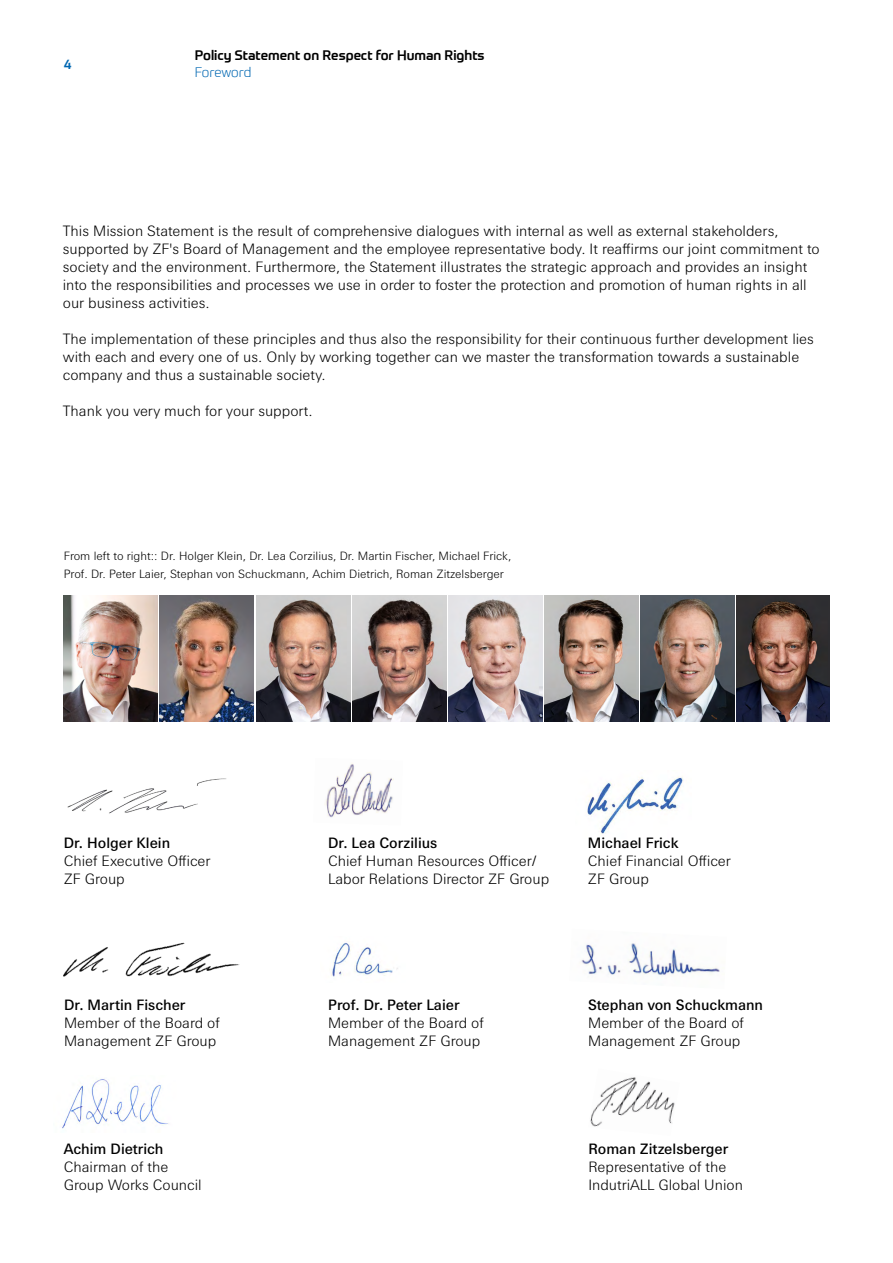
<style>
.page{position:relative;width:893px;height:1263px;background:#fff}
.page>*{position:absolute;margin:0;border:0;box-sizing:border-box;transform-origin:0 0}
.t1{font:300 15px/18px "ZF Sans";color:#000}
.t2{font:500 15px "ZF Sans";color:#000}
.t3{font:500 13.5px "ZF Prometo";color:#000}
.t4{font:300 13.5px "ZF Prometo";letter-spacing:-.015em;color:#0067b2}
.t5{font:500 13.5px "ZF Prometo";color:#0067b2}
.t6{font:300 12px/18px "ZF Sans";color:#000}
</style>
<div class="page">
<img style="left:64px;top:595px;width:94px;height:126px">
<img style="left:160px;top:595px;width:94px;height:126px">
<img style="left:641px;top:595px;width:94px;height:126px">
<img style="left:256px;top:595px;width:94px;height:126px">
<img style="left:352px;top:595px;width:94px;height:126px">
<img style="left:448px;top:595px;width:94px;height:127px">
<img style="left:544px;top:595px;width:95px;height:126px">
<img style="left:737px;top:595px;width:92px;height:126px">
<img style="left:67px;top:778px;width:160px;height:36px">
<img style="left:331px;top:943px;width:67px;height:34px">
<img style="left:324px;top:763px;width:70px;height:55px">
<img style="left:587px;top:776px;width:97px;height:58px">
<img style="left:581px;top:943px;width:139px;height:32px">
<img style="left:590px;top:1077px;width:85px;height:50px">
<img style="left:63px;top:942px;width:177px;height:35px">
<img style="left:62px;top:1079px;width:107px;height:50px">
<p class="t5" style="left:64px;top:55px;width:9px">4</p>
<p class="t3" style="left:195px;top:47px;width:291px">Policy Statement on Respect for Human Rights</p>
<p class="t4" style="left:195px;top:64px;width:58px">Foreword</p>
<p class="t1" style="left:63px;top:222px;width:758px">This Mission Statement is the result of comprehensive dialogues with internal as well as external stakeholders, supported by ZF's Board of Management and the employee representative body. It reaffirms our joint commitment to society and the environment. Furthermore, the Statement illustrates the strategic approach and provides an insight into the responsibilities and processes we use in order to foster the protection and promotion of human rights in all our business activities.</p>
<p class="t1" style="left:63px;top:330px;width:753px">The implementation of these principles and thus also the responsibility for their continuous further development lies with each and every one of us. Only by working together can we master the transformation towards a sustainable company and thus a sustainable society.</p>
<p class="t1" style="left:63px;top:402px;width:251px">Thank you very much for your support.</p>
<p class="t6" style="left:64px;top:547px;width:449px">From left to right:: Dr. Holger Klein, Dr. Lea Corzilius, Dr. Martin Fischer, Michael Frick,<br>Prof. Dr. Peter Laier, Stephan von Schuckmann, Achim Dietrich, Roman Zitzelsberger</p>
<p class="t2" style="left:64px;top:834px;width:108px">Dr. Holger Klein</p>
<p class="t1" style="left:64px;top:852px;width:148px">Chief Executive Officer<br>ZF Group</p>
<p class="t2" style="left:64px;top:996px;width:123px">Dr. Martin Fischer</p>
<p class="t1" style="left:64px;top:1014px;width:157px">Member of the Board of<br>Management ZF Group</p>
<p class="t2" style="left:64px;top:1140px;width:101px">Achim Dietrich</p>
<p class="t1" style="left:64px;top:1158px;width:139px">Chairman of the<br>Group Works Council</p>
<p class="t2" style="left:328px;top:834px;width:111px">Dr. Lea Corzilius</p>
<p class="t1" style="left:328px;top:852px;width:223px">Chief Human Resources Officer/<br>Labor Relations Director ZF Group</p>
<p class="t2" style="left:588px;top:834px;width:92px">Michael Frick</p>
<p class="t1" style="left:588px;top:852px;width:144px">Chief Financial Officer<br>ZF Group</p>
<p class="t2" style="left:328px;top:996px;width:133px">Prof. Dr. Peter Laier</p>
<p class="t1" style="left:328px;top:1014px;width:157px">Member of the Board of<br>Management ZF Group</p>
<p class="t2" style="left:588px;top:996px;width:176px">Stephan von Schuckmann</p>
<p class="t1" style="left:588px;top:1014px;width:157px">Member of the Board of<br>Management ZF Group</p>
<p class="t2" style="left:588px;top:1140px;width:141px">Roman Zitzelsberger</p>
<p class="t1" style="left:588px;top:1158px;width:156px">Representative of the<br>IndutriALL Global Union</p>
</div>
